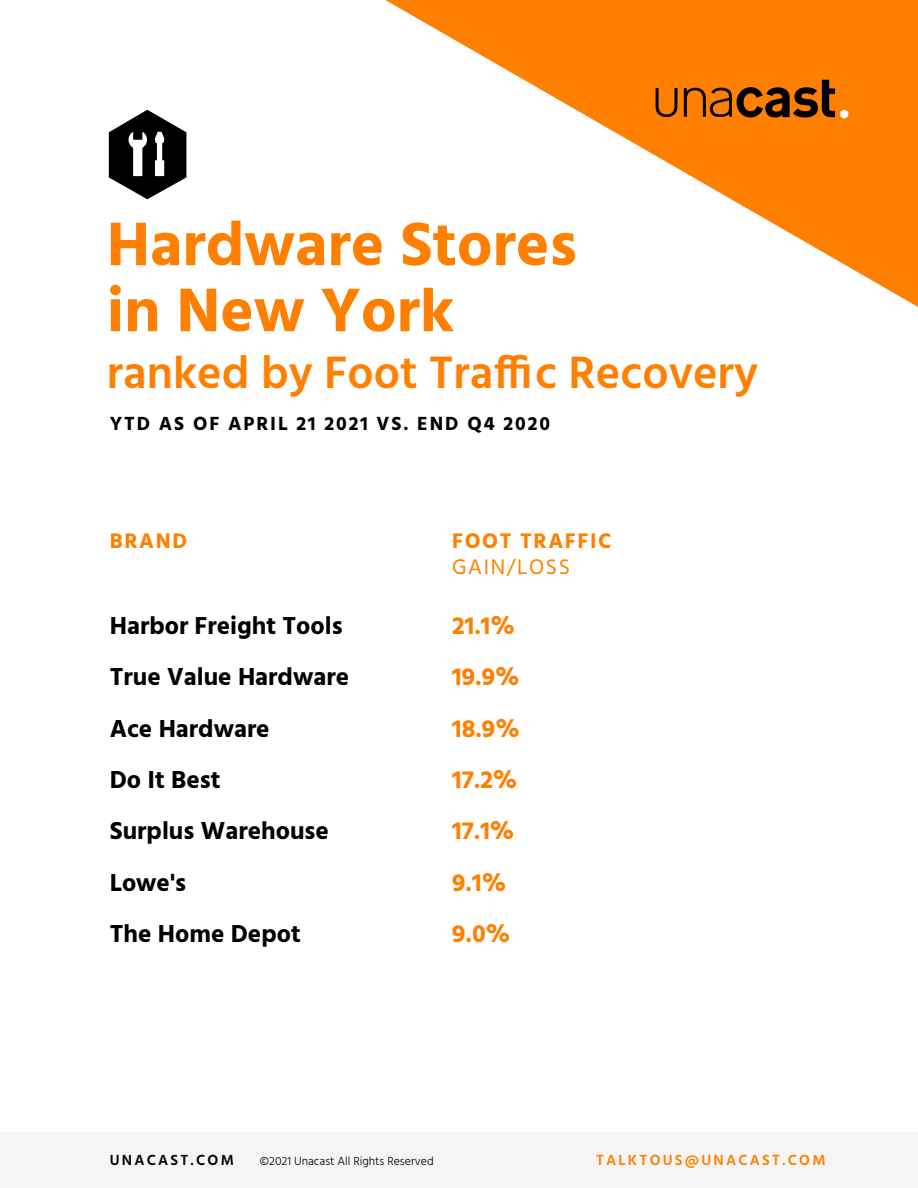
<style>
.page{position:relative;width:918px;height:1188px;background:#fff}
.page>*{position:absolute;margin:0;border:0;box-sizing:border-box;transform-origin:0 0}
.t1{font:700 63px/66px "Hind";color:#ff8000}
.t2{font:600 46.5px "Hind";color:#ff8000}
.t3{font:700 25.2px/51.3px "Hind";color:#000}
.t4{font:700 25.2px/51.3px "Hind";color:#ff8000}
.t5{font:700 21.6px "Hind";letter-spacing:.075em;color:#ff8000}
.t6{font:21.6px "Hind";letter-spacing:.075em;color:#ff8000}
.t7{font:700 19.5px "Hind";letter-spacing:.1em;color:#000}
.t8{font:600 15px "Hind";letter-spacing:.15em;color:#ff8000}
.t9{font:600 15px "Hind";letter-spacing:.15em;color:#000}
.t10{font:300 12px "Hind";color:#000}
</style>
<div class="page">
<svg style="left:108px;top:0;width:810px;height:307px"></svg>
<div style="left:0;top:1133px;width:918px;height:55px;background:#f5f5f6"></div>
<svg style="left:656px;top:80px;width:192px;height:39px"></svg>
<svg style="left:109px;top:110px;width:77px;height:89px"></svg>
<h1 class="t1" style="left:107px;top:210px;width:472px">Hardware Stores in New York</h1>
<h2 class="t2" style="left:107px;top:340px;width:653px">ranked by Foot Traffic Recovery</h2>
<p class="t7" style="left:110px;top:412px;width:442px">YTD AS OF APRIL 21 2021 VS. END Q4 2020</p>
<p class="t5" style="left:110px;top:528px;width:79px">BRAND</p>
<p class="t5" style="left:452px;top:528px;width:161px">FOOT TRAFFIC</p>
<p class="t6" style="left:452px;top:552px;width:120px">GAIN/LOSS</p>
<p class="t3" style="left:110px;top:600px;width:241px">Harbor Freight Tools<br>True Value Hardware<br>Ace Hardware<br>Do It Best<br>Surplus Warehouse<br>Lowe's<br>The Home Depot</p>
<p class="t4" style="left:452px;top:600px;width:69px">21.1%<br>19.9%<br>18.9%<br>17.2%<br>17.1%<br>9.1%<br>9.0%</p>
<p class="t9" style="left:110px;top:1149px;width:126px">UNACAST.COM</p>
<p class="t10" style="left:260px;top:1153px;width:175px">©2021 Unacast All Rights Reserved</p>
<p class="t8" style="left:596px;top:1149px;width:231px">TALKTOUS@UNACAST.COM</p>
</div>
